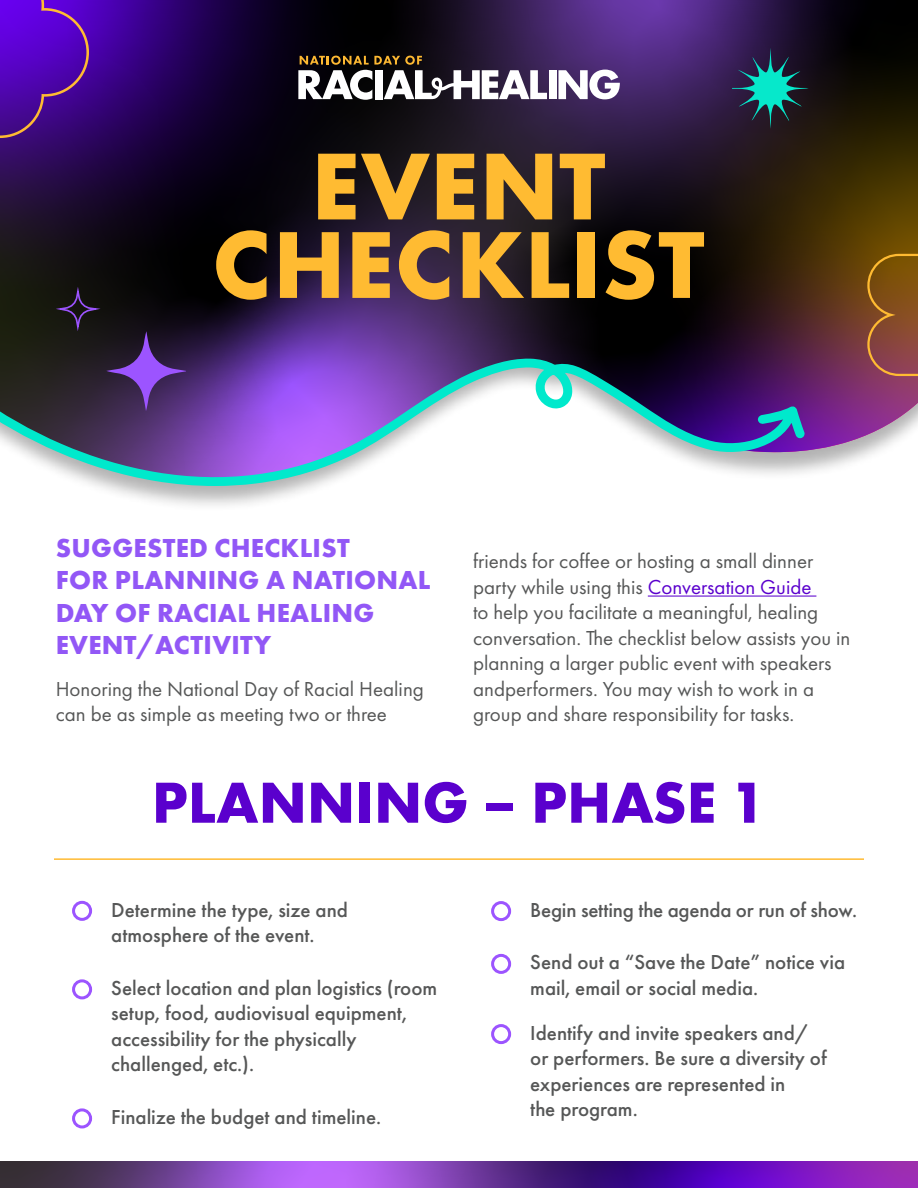
<style>
.page{position:relative;width:918px;height:1188px;background:#fff}
.page>*{position:absolute;margin:0;border:0;box-sizing:border-box;transform-origin:0 0}
.t1{font:700 87.15px/78.4px "Futura";color:#ffbb32;text-align:center}
.t2{font:700 60px "Futura PT";color:#5a00cd}
.t3{font:700 27px/32.4px "Futura PT";letter-spacing:.01em;color:#9257f6}
.t4{font:500 21px/25.5px "Futura PT";color:#565757}
.t5{font:21px/25.5px "Futura PT";color:#565757}
.s1{color:#5a00cd}
</style>
<div class="page">
<svg style="left:0;top:1161px;width:918px;height:27px;background:#7030a5"></svg>
<svg style="left:0;top:0;width:918px;height:495px;background:#2d1e31"></svg>
<div style="left:549px;top:70px;width:7px;height:29px;background:#fff"></div>
<svg style="left:558px;top:70px;width:62px;height:29px"></svg>
<svg style="left:245px;top:42px;width:302px;height:58px"></svg>
<svg style="left:732px;top:48px;width:77px;height:81px;background:#1e4552"></svg>
<svg style="left:0;top:0;width:236px;height:138px;background:#3a0481"></svg>
<svg style="left:56px;top:287px;width:130px;height:67px;background:#18121b"></svg>
<svg style="left:867px;top:254px;width:51px;height:122px;background:#8c5228"></svg>
<svg style="left:0;top:354px;width:810px;height:137px"></svg>
<hr style="left:648px;top:596px;width:168px;height:1px;background:#5a00cd">
<hr style="left:54px;top:858px;width:810px;height:2px;background:#ffbb32">
<div style="left:491px;top:901px;width:20px;height:20px;border:3px solid #9c54ff;border-radius:50%"></div>
<div style="left:491px;top:954px;width:20px;height:20px;border:3px solid #9c54ff;border-radius:50%"></div>
<div style="left:491px;top:1024px;width:20px;height:20px;border:3px solid #9c54ff;border-radius:50%"></div>
<div style="left:72px;top:979px;width:20px;height:20px;border:3px solid #9c54ff;border-radius:50%"></div>
<div style="left:72px;top:901px;width:20px;height:20px;border:3px solid #9c54ff;border-radius:50%"></div>
<div style="left:72px;top:1108px;width:20px;height:20px;border:3px solid #9c54ff;border-radius:50%"></div>
<svg style="left:565px;top:138px;width:44px;height:23px"></svg>
<h1 class="t1" style="left:212px;top:147px;width:494px">EVENT<br>CHECKLIST</h1>
<p class="t3" style="left:56px;top:531px;width:376px">SUGGESTED CHECKLIST<br>FOR PLANNING A NATIONAL<br>DAY OF RACIAL HEALING<br>EVENT/ACTIVITY</p>
<p class="t5" style="left:56px;top:676px;width:370px">Honoring the National Day of Racial Healing can be as simple as meeting two or three</p>
<p class="t5" style="left:473px;top:549px;width:379px">friends for coffee or hosting a small dinner party while using this <span class="s1">Conversation Guide<br></span>to help you facilitate a meaningful, healing conversation. The checklist below assists you in planning a larger public event with speakers andperformers. You may wish to work in a group and share responsibility for tasks.</p>
<h2 class="t2" style="left:152px;top:764px;width:616px">PLANNING – PHASE 1</h2>
<p class="t4" style="left:111px;top:897px;width:238px">Determine the type, size and atmosphere of the event.</p>
<p class="t4" style="left:111px;top:975px;width:328px">Select location and plan logistics (room setup, food, audiovisual equipment, accessibility for the physically challenged, etc.).</p>
<p class="t4" style="left:111px;top:1104px;width:271px">Finalize the budget and timeline.</p>
<p class="t4" style="left:530px;top:897px;width:328px">Begin setting the agenda or run of show.</p>
<p class="t4" style="left:530px;top:950px;width:316px">Send out a “Save the Date” notice via mail, email or social media.</p>
<p class="t4" style="left:530px;top:1020px;width:298px">Identify and invite speakers and/ or performers. Be sure a diversity of experiences are represented in<br>the program.</p>
</div>
